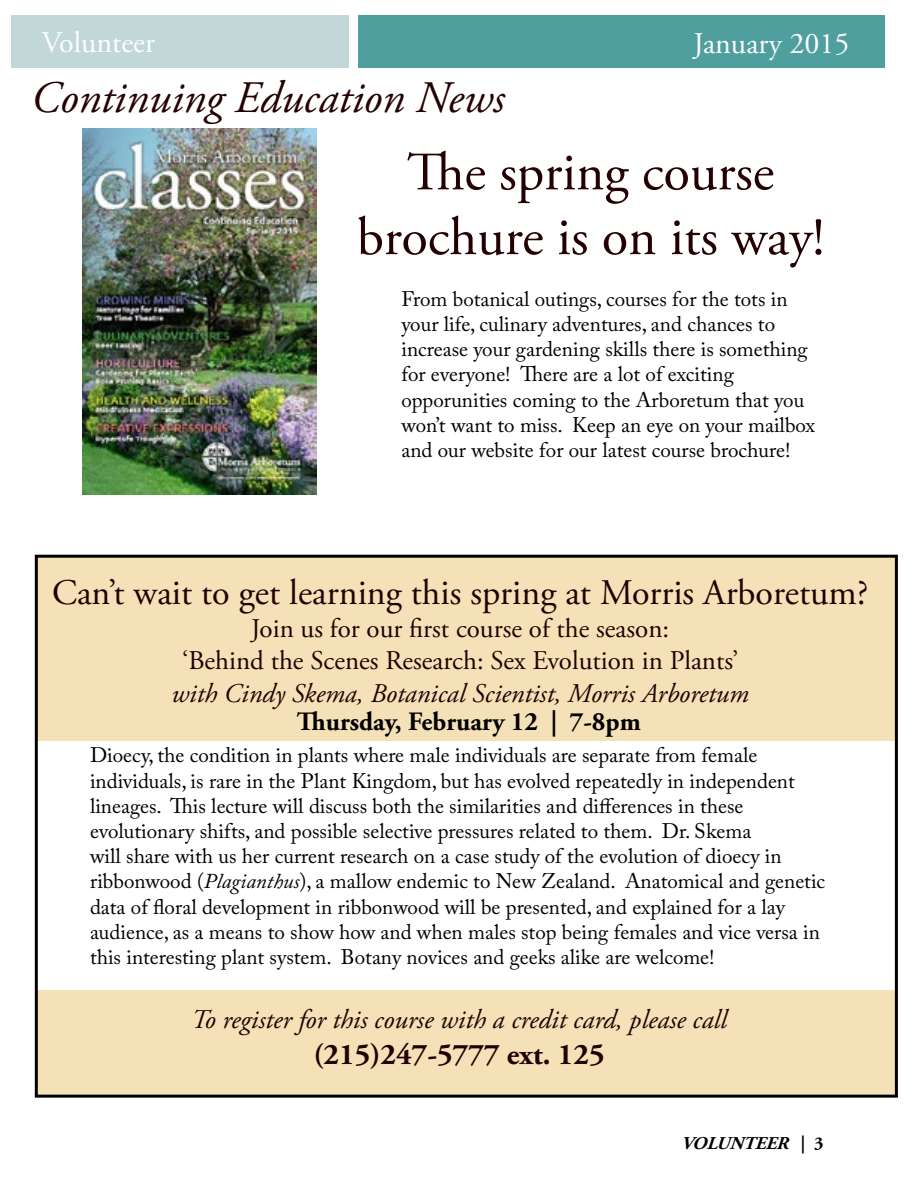
<style>
.page{position:relative;width:918px;height:1188px;background:#fff}
.page>*{position:absolute;margin:0;border:0;box-sizing:border-box;transform-origin:0 0}
.t1{font:54px/64.8px "Adobe Garamond Pro";color:#240002;text-align:center}
.t2{font:italic 45px "Adobe Garamond Pro";color:#240002}
.t3{font:36px "Adobe Garamond Pro";color:#240002}
.t4{font:30px "Adobe Garamond Pro";color:#fdffff}
.t5{font:700 30px "Adobe Garamond Pro";color:#240002}
.t6{font:italic 27px "Adobe Garamond Pro";color:#240002}
.t7{font:27px/32.4px "Adobe Garamond Pro";color:#240002;text-align:center}
.t8{font:700 26.4px "Adobe Garamond Pro";color:#000}
.t9{font:21px/25.2px "Adobe Caslon Pro";color:#000}
.t10{font:italic 700 18px "Adobe Garamond Pro";color:#000}
.s1{font-style:italic}
.s2{font-style:normal}
</style>
<div class="page">
<div style="left:358px;top:15px;width:526px;height:52px;background:#509f9f"></div>
<div style="left:12px;top:15px;width:337px;height:52px;background:#c2d7d8"></div>
<div style="left:36px;top:557px;width:862px;height:184px;background:#f5e1b7"></div>
<div style="left:36px;top:991px;width:862px;height:105px;background:#f5e1b7"></div>
<div style="left:35px;top:555px;width:863px;height:543px;border:3px solid #000"></div>
<img style="left:83px;top:129px;width:234px;height:366px">
<h3 class="t4" style="left:42px;top:25px;width:115px">Volunteer</h3>
<h3 class="t4" style="left:694px;top:26px;width:157px">January 2015</h3>
<h3 class="t4" style="left:659px;top:26px;width:124px">September</h3>
<h3 class="t4" style="left:835px;top:26px;width:16px">2</h3>
<h2 class="t2" style="left:31px;top:71px;width:475px">Continuing Education News</h2>
<h1 class="t1" style="left:357px;top:142px;width:469px">The spring course brochure is on its way!</h1>
<p class="t9" style="left:401px;top:286px;width:415px">From botanical outings, courses for the tots in your life, culinary adventures, and chances to increase your gardening skills there is something for everyone! There are a lot of exciting opporunities coming to the Arboretum that you won’t want to miss. Keep an eye on your mailbox and our website for our latest course brochure!</p>
<h3 class="t3" style="left:52px;top:571px;width:818px">Can’t wait to get learning this spring at Morris Arboretum?</h3>
<p class="t7" style="left:182px;top:613px;width:558px">Join us for our first course of the season:<br>‘Behind the Scenes Research: Sex Evolution in Plants’</p>
<p class="t6" style="left:172px;top:677px;width:579px">with Cindy Skema, Botanical Scientist, Morris Arboretum</p>
<p class="t8" style="left:297px;top:706px;width:345px">Thursday, February 12 | 7-8pm</p>
<p class="t9" style="left:90px;top:743px;width:737px">Dioecy, the condition in plants where male individuals are separate from female individuals, is rare in the Plant Kingdom, but has evolved repeatedly in independent lineages. This lecture will discuss both the similarities and differences in these evolutionary shifts, and possible selective pressures related to them. Dr. Skema<br>will share with us her current research on a case study of the evolution of dioecy in ribbonwood (<span class="s1">Plagianthus</span>), a mallow endemic to New Zealand. Anatomical and genetic data of floral development in ribbonwood will be presented, and explained for a lay audience, as a means to show how and when males stop being females and vice versa in this interesting plant system. Botany novices and geeks alike are welcome!</p>
<p class="t6" style="left:191px;top:1003px;width:537px">To register for this course with a credit card, please call</p>
<h3 class="t5" style="left:313px;top:1037px;width:293px">(215)247-5777 ext. 125</h3>
<p class="t10" style="left:681px;top:1132px;width:144px">VOLUNTEER <span class="s2">| 3</span></p>
</div>
